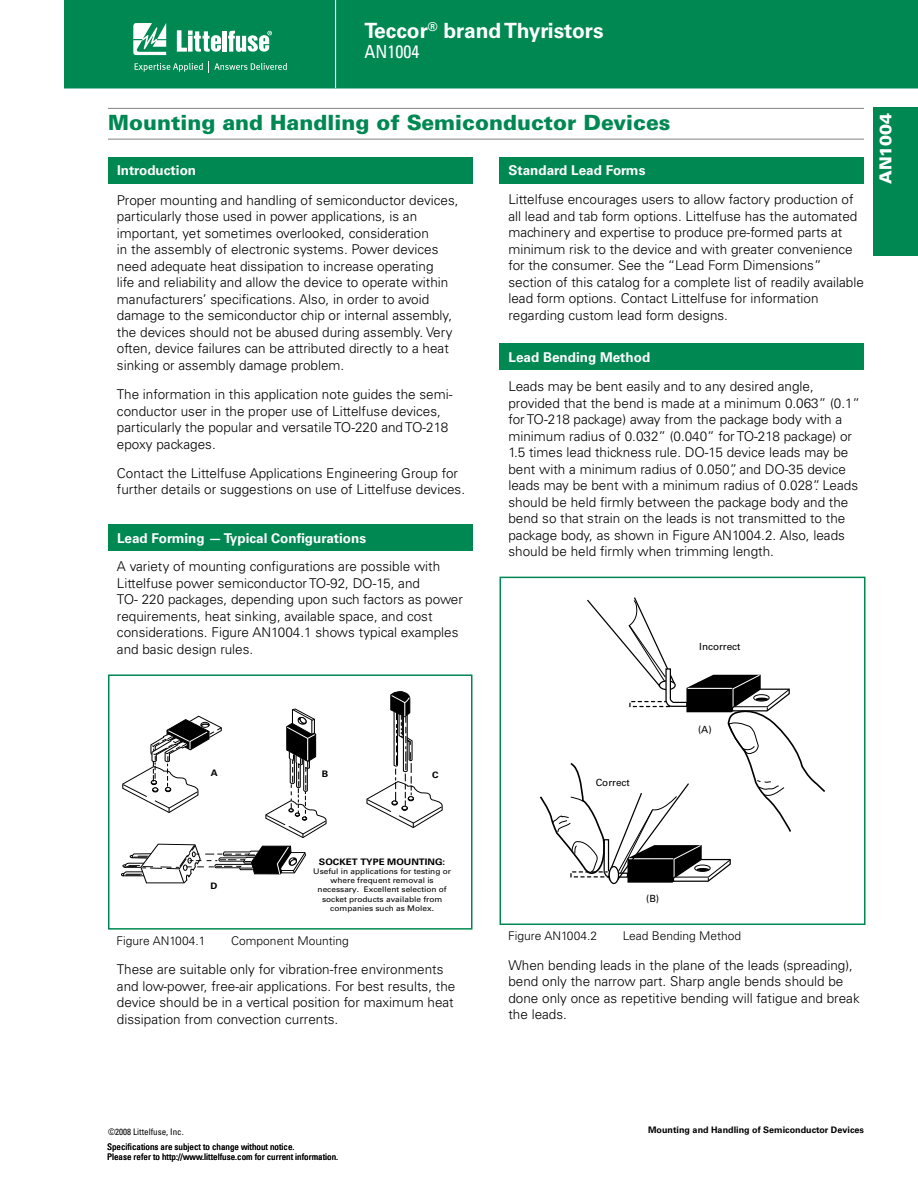
<style>
.page{position:relative;width:918px;height:1188px;background:#fff}
.page>*{position:absolute;margin:0;border:0;box-sizing:border-box;transform-origin:0 0}
.t1{font:900 21px "Univers LT Std";color:#008852}
.t2{font:700 21px "Univers LT Std";color:#fff}
.t3{font:condensed 18px "Univers LT Std";color:#fff}
.t4{font:900 16.5px "Univers LT Std";color:#fff}
.t5{font:300 13.5px/16.5px "Univers LT Std";color:#000}
.t6{font:700 13.5px "Univers LT Std";color:#fff}
.t7{font:300 12px "Univers LT Std";color:#000}
.t8{font:9.9px "Univers LT Std";color:#000}
.t9{font:condensed 9px/10.5px "Univers LT Std";color:#000}
.t10{font:700 9px "Univers LT Std";color:#000}
.t11{font:700 9px "Univers LT Std";color:#000;scale:1.08 1}
.t12{font:7.65px/9.1px "Univers LT Std";color:#000;text-align:center;scale:1.08 1}
</style>
<div class="page">
<div style="left:64px;top:0;width:854px;height:88px;background:#008852"></div>
<hr style="left:335px;top:0;width:1px;height:88px;background:#fff">
<svg style="left:133px;top:23px;width:33px;height:32px"></svg>
<div style="left:222px;top:31px;width:5px;height:21px;background:#fff"></div>
<svg style="left:228px;top:31px;width:44px;height:21px"></svg>
<svg style="left:177px;top:30px;width:44px;height:22px"></svg>
<svg style="left:135px;top:63px;width:68px;height:9px"></svg>
<svg style="left:209px;top:61px;width:78px;height:11px"></svg>
<div style="left:874px;top:108px;width:44px;height:148px;background:#008852"></div>
<hr style="left:108px;top:108px;width:756px;height:1px;background:#808285">
<hr style="left:108px;top:139px;width:756px;height:1px;background:#808285">
<div style="left:500px;top:157px;width:364px;height:27px;background:#008852"></div>
<div style="left:500px;top:343px;width:364px;height:27px;background:#008852"></div>
<svg style="left:539px;top:597px;width:286px;height:287px"></svg>
<div style="left:500px;top:577px;width:366px;height:348px;border:2px solid #008852"></div>
<div style="left:108px;top:157px;width:364px;height:27px;background:#008852"></div>
<div style="left:108px;top:524px;width:364px;height:27px;background:#008852"></div>
<svg style="left:121px;top:708px;width:206px;height:176px"></svg>
<svg style="left:366px;top:692px;width:77px;height:136px"></svg>
<div style="left:108px;top:674px;width:364px;height:256px;border:2px solid #008852"></div>
<h1 class="t2" style="left:364px;top:20px;width:241px">Teccor<sup>®</sup> brand Thyristors</h1>
<h2 class="t3" style="left:364px;top:43px;width:56px">AN1004</h2>
<h1 class="t1" style="left:108px;top:112px;width:564px">Mounting and Handling of Semiconductor Devices</h1>
<p class="t6" style="left:117px;top:164px;width:81px">Introduction</p>
<p class="t5" style="left:117px;top:193px;width:343px">Proper mounting and handling of semiconductor devices, particularly those used in power applications, is an important, yet sometimes overlooked, consideration<br>in the assembly of electronic systems. Power devices need adequate heat dissipation to increase operating<br>life and reliability and allow the device to operate within manufacturers’ specifications. Also, in order to avoid damage to the semiconductor chip or internal assembly, the devices should not be abused during assembly. Very often, device failures can be attributed directly to a heat sinking or assembly damage problem.</p>
<p class="t5" style="left:117px;top:387px;width:337px">The information in this application note guides the semi&shy;conductor user in the proper use of Littelfuse devices, particularly the popular and versatile TO-220 and TO-218 epoxy packages.</p>
<p class="t5" style="left:117px;top:466px;width:350px">Contact the Littelfuse Applications Engineering Group for further details or suggestions on use of Littelfuse devices.</p>
<p class="t6" style="left:117px;top:532px;width:251px">Lead Forming — Typical Configurations</p>
<p class="t5" style="left:117px;top:559px;width:348px">A variety of mounting configurations are possible with Littelfuse power semiconductor TO-92, DO-15, and<br>TO- 220 packages, depending upon such factors as power requirements, heat sinking, available space, and cost considerations. Figure AN1004.1 shows typical examples and basic design rules.</p>
<p class="t6" style="left:508px;top:164px;width:138px">Standard Lead Forms</p>
<p class="t5" style="left:508px;top:192px;width:357px">Littelfuse encourages users to allow factory production of all lead and tab form options. Littelfuse has the automated machinery and expertise to produce pre-formed parts at minimum risk to the device and with greater convenience for the consumer. See the “Lead Form Dimensions” section of this catalog for a complete list of readily available lead form options. Contact Littelfuse for information regarding custom lead form designs.</p>
<p class="t6" style="left:508px;top:351px;width:143px">Lead Bending Method</p>
<p class="t5" style="left:508px;top:379px;width:353px">Leads may be bent easily and to any desired angle, provided that the bend is made at a minimum 0.063” (0.1” for TO-218 package) away from the package body with a minimum radius of 0.032” (0.040” for TO-218 package) or 1.5 times lead thickness rule. DO-15 device leads may be bent with a minimum radius of 0.050”, and DO-35 device leads may be bent with a minimum radius of 0.028”. Leads should be held firmly between the package body and the bend so that strain on the leads is not transmitted to the package body, as shown in Figure AN1004.2. Also, leads should be held firmly when trimming length.</p>
<p class="t8" style="left:699px;top:642px;width:43px">Incorrect</p>
<p class="t4" style="left:878px;top:184px;width:73px;rotate:-90deg">AN1004</p>
<p class="t11" style="left:211px;top:769px;width:8px">A</p>
<p class="t11" style="left:322px;top:769px;width:7px">B</p>
<p class="t11" style="left:432px;top:770px;width:7px">C</p>
<p class="t8" style="left:596px;top:777px;width:36px">Correct</p>
<p class="t8" style="left:698px;top:725px;width:15px">(A)</p>
<p class="t11" style="left:210px;top:882px;width:8px">D</p>
<p class="t11" style="left:319px;top:857px;width:118px">SOCKET TYPE MOUNTING:</p>
<p class="t12" style="left:313px;top:867px;width:129px">Useful in applications for testing or where frequent removal is necessary. Excellent selection of socket products available from companies such as Molex.</p>
<p class="t7" style="left:117px;top:935px;width:91px">Figure AN1004.1</p>
<p class="t7" style="left:231px;top:935px;width:119px">Component Mounting</p>
<p class="t5" style="left:117px;top:962px;width:340px">These are suitable only for vibration-free environments and low-power, free-air applications. For best results, the device should be in a vertical position for maximum heat dissipation from convection currents.</p>
<p class="t8" style="left:646px;top:894px;width:15px">(B)</p>
<p class="t7" style="left:508px;top:930px;width:91px">Figure AN1004.2</p>
<p class="t7" style="left:623px;top:930px;width:120px">Lead Bending Method</p>
<p class="t5" style="left:508px;top:957px;width:353px">When bending leads in the plane of the leads (spreading), bend only the narrow part. Sharp angle bends should be done only once as repetitive bending will fatigue and break the leads.</p>
<p class="t9" style="left:108px;top:1127px;width:77px">©2008 Littelfuse, Inc.</p>
<p class="t9" style="left:107px;top:1142px;width:233px">Specifications are subject to change without notice.<br>Please refer to http://www.littelfuse.com for current information.</p>
<p class="t10" style="left:648px;top:1126px;width:217px">Mounting and Handling of Semiconductor Devices</p>
</div>
